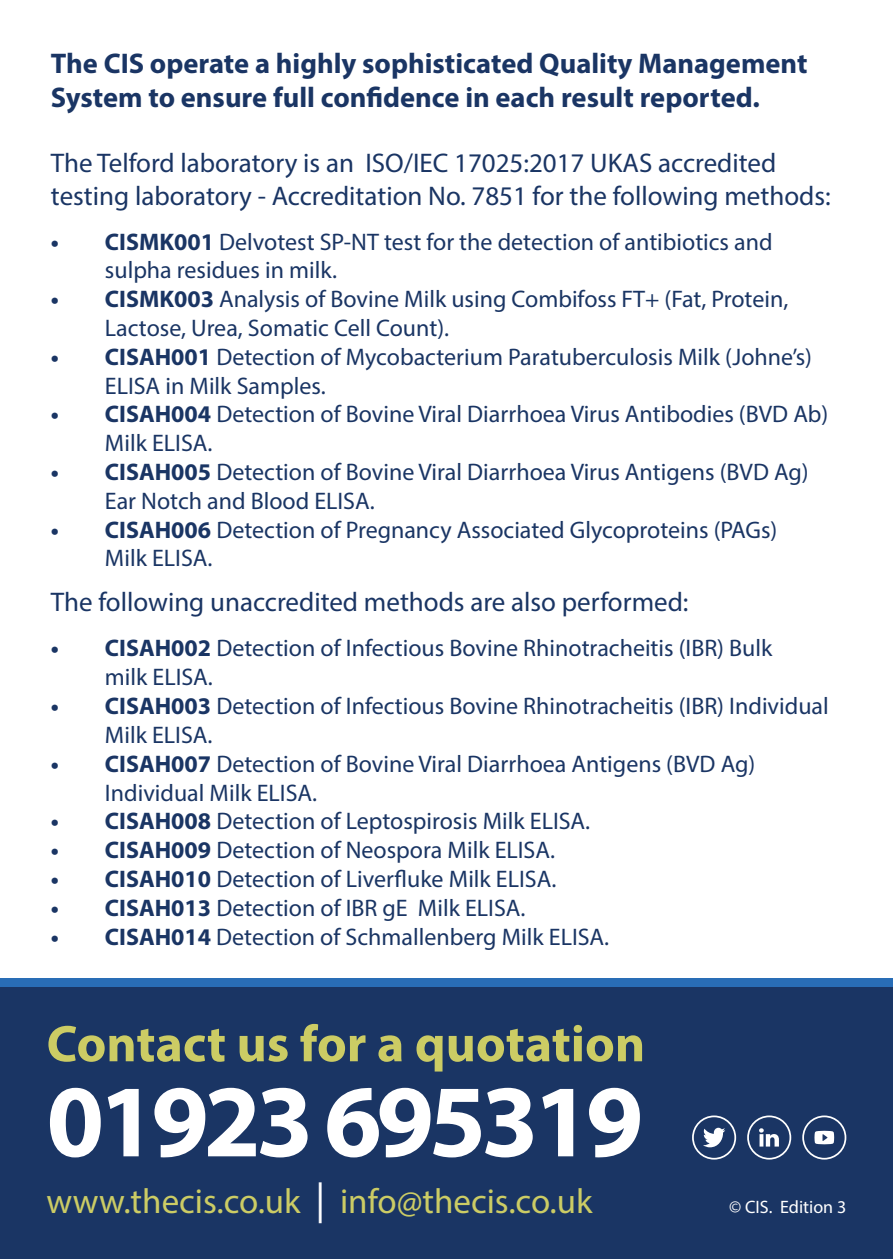
<style>
.page{position:relative;width:893px;height:1259px;background:#fff}
.page>*{position:absolute;margin:0;border:0;box-sizing:border-box;transform-origin:0 0}
.t1{font:700 103.8px "Myriad Pro";letter-spacing:-.05em;color:#fff}
.t2{font:700 51.9px "Myriad Pro";color:#cccc64}
.t3{font:35.1px "Myriad Pro";color:#cccc64}
.t4{font:700 28.5px/34.2px "Myriad Pro";color:#1a3564}
.t5{font:27px/32.4px "Myriad Pro";color:#1a3564}
.t6{font:24px/28.8px "Myriad Pro";color:#1a3564}
.t7{font:18px "Myriad Pro";color:#fff}
.s1{font-weight:700}
.s2{font-size:40.8px;color:#fff}
</style>
<div class="page">
<div style="left:0;top:978px;width:893px;height:281px;background:#296db6"></div>
<div style="left:0;top:987px;width:893px;height:272px;background:#1a3564"></div>
<div style="left:747px;top:1115px;width:44px;height:44px;border:2px solid #fff;border-radius:50%"></div>
<svg style="left:759px;top:1128px;width:20px;height:18px"></svg>
<div style="left:692px;top:1115px;width:44px;height:44px;border:2px solid #fff;border-radius:50%"></div>
<svg style="left:703px;top:1127px;width:22px;height:20px"></svg>
<div style="left:802px;top:1115px;width:44px;height:44px;border:2px solid #fff;border-radius:50%"></div>
<svg style="left:814px;top:1130px;width:20px;height:14px"></svg>
<p class="t4" style="left:51px;top:45px;width:758px">The CIS operate a highly sophisticated Quality Management<br>System to ensure full confidence in each result reported.</p>
<p class="t5" style="left:51px;top:146px;width:781px">The Telford laboratory is an ISO/IEC 17025:2017 UKAS accredited testing laboratory - Accreditation No. 7851 for the following methods:</p>
<p class="t6" style="left:105px;top:227px;width:669px;text-indent:-54px"><span class="s1">• CISMK001</span> Delvotest SP-NT test for the detection of antibiotics and sulpha residues in milk.</p>
<p class="t6" style="left:105px;top:284px;width:685px;text-indent:-54px"><span class="s1">• CISMK003</span> Analysis of Bovine Milk using Combifoss FT+ (Fat, Protein,<br>Lactose, Urea, Somatic Cell Count).</p>
<p class="t6" style="left:105px;top:342px;width:709px;text-indent:-54px"><span class="s1">• CISAH001</span> Detection of Mycobacterium Paratuberculosis Milk (Johne’s)<br>ELISA in Milk Samples.</p>
<p class="t6" style="left:105px;top:399px;width:725px;text-indent:-54px"><span class="s1">• CISAH004</span> Detection of Bovine Viral Diarrhoea Virus Antibodies (BVD Ab)<br>Milk ELISA.</p>
<p class="t6" style="left:105px;top:457px;width:705px;text-indent:-54px"><span class="s1">• CISAH005</span> Detection of Bovine Viral Diarrhoea Virus Antigens (BVD Ag)<br>Ear Notch and Blood ELISA.</p>
<p class="t6" style="left:105px;top:515px;width:674px;text-indent:-54px"><span class="s1">• CISAH006</span> Detection of Pregnancy Associated Glycoproteins (PAGs)<br>Milk ELISA.</p>
<p class="t5" style="left:51px;top:586px;width:639px">The following unaccredited methods are also performed:</p>
<p class="t6" style="left:105px;top:633px;width:669px;text-indent:-54px"><span class="s1">• CISAH002</span> Detection of Infectious Bovine Rhinotracheitis (IBR) Bulk milk ELISA.</p>
<p class="t6" style="left:105px;top:691px;width:725px;text-indent:-54px"><span class="s1">• CISAH003</span> Detection of Infectious Bovine Rhinotracheitis (IBR) Individual<br>Milk ELISA.</p>
<p class="t6" style="left:105px;top:749px;width:652px;text-indent:-54px"><span class="s1">• CISAH007</span> Detection of Bovine Viral Diarrhoea Antigens (BVD Ag)<br>Individual Milk ELISA.</p>
<p class="t6" style="left:51px;top:806px;width:541px"><span class="s1">• CISAH008</span> Detection of Leptospirosis Milk ELISA.</p>
<p class="t6" style="left:51px;top:835px;width:506px"><span class="s1">• CISAH009</span> Detection of Neospora Milk ELISA.</p>
<p class="t6" style="left:51px;top:864px;width:507px"><span class="s1">• CISAH010</span> Detection of Liverfluke Milk ELISA.</p>
<p class="t6" style="left:51px;top:893px;width:476px"><span class="s1">• CISAH013</span> Detection of IBR gE Milk ELISA.</p>
<p class="t6" style="left:51px;top:921px;width:560px"><span class="s1">• CISAH014</span> Detection of Schmallenberg Milk ELISA.</p>
<p class="t2" style="left:47px;top:1010px;width:600px">Contact us for a quotation</p>
<p class="t1" style="left:47px;top:1053px;width:598px">01923 695319</p>
<p class="t3" style="left:47px;top:1179px;width:547px">www.thecis.co.uk <span class="s2">|</span> info@thecis.co.uk</p>
<p class="t7" style="left:729px;top:1195px;width:119px">© CIS. Edition 3</p>
</div>
